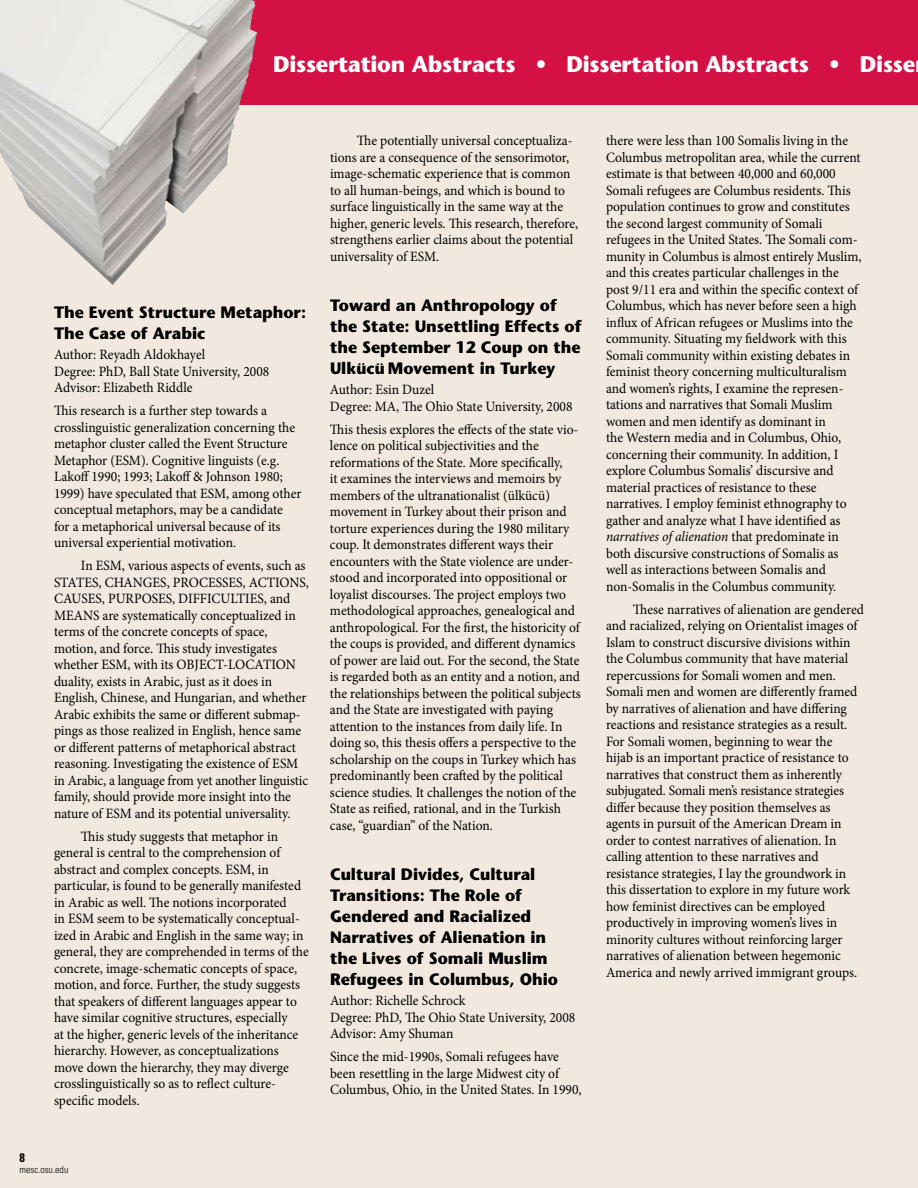
<style>
.page{position:relative;width:918px;height:1188px;background:#f1e9df}
.page>*{position:absolute;margin:0;border:0;box-sizing:border-box;transform-origin:0 0}
.t1{font:700 22.5px "Stone Sans";letter-spacing:-.01em;color:#fff}
.t2{font:700 16.5px/21px "Stone Sans";color:#000}
.t3{font:14.25px/16.5px "Minion Pro";color:#000;scale:.95 1}
.t4{font:700 condensed 12.3px "Univers";color:#000}
.t5{font:300 condensed 9.9px "Univers";color:#000}
.s1{font-style:italic}
</style>
<div class="page">
<div style="left:23px;top:0;width:895px;height:105px;background:#d31145"></div>
<img style="left:0;top:0;width:257px;height:285px">
<h1 class="t1" style="left:273px;top:50px;width:644px">Dissertation Abstracts • Dissertation Abstracts • Disse</h1>
<p class="t2" style="left:54px;top:301px;width:254px">The Event Structure Metaphor:<br>The Case of Arabic</p>
<p class="t3" style="left:54px;top:346px;width:228px">Author: Reyadh Aldokhayel<br>Degree: PhD, Ball State University, 2008<br>Advisor: Elizabeth Riddle</p>
<p class="t3" style="left:54px;top:402px;width:262px">This research is a further step towards a crosslinguistic generalization concerning the metaphor cluster called the Event Structure Metaphor (ESM). Cognitive linguists (e.g.<br>Lakoff 1990; 1993; Lakoff &amp; Johnson 1980; 1999) have speculated that ESM, among other conceptual metaphors, may be a candidate for a metaphorical universal because of its universal experiential motivation.</p>
<p class="t3" style="left:54px;top:557px;width:270px;text-indent:27px">In ESM, various aspects of events, such as STATES, CHANGES, PROCESSES, ACTIONS, CAUSES, PURPOSES, DIFFICULTIES, and MEANS are systematically conceptualized in terms of the concrete concepts of space, motion, and force. This study investigates whether ESM, with its OBJECT-LOCATION duality, exists in Arabic, just as it does in English, Chinese, and Hungarian, and whether Arabic exhibits the same or different submap&shy;pings as those realized in English, hence same or different patterns of metaphorical abstract reasoning. Investigating the existence of ESM in Arabic, a language from yet another linguistic family, should provide more insight into the nature of ESM and its potential universality.</p>
<p class="t3" style="left:54px;top:828px;width:270px;text-indent:27px">This study suggests that metaphor in general is central to the comprehension of abstract and complex concepts. ESM, in particular, is found to be generally manifested in Arabic as well. The notions incorporated<br>in ESM seem to be systematically conceptual&shy;ized in Arabic and English in the same way; in general, they are comprehended in terms of the concrete, image-schematic concepts of space, motion, and force. Further, the study suggests that speakers of different languages appear to have similar cognitive structures, especially<br>at the higher, generic levels of the inheritance hierarchy. However, as conceptualizations move down the hierarchy, they may diverge crosslinguistically so as to reflect culture&shy;specific models.</p>
<p class="t4" style="left:20px;top:1150px;width:7px">8</p>
<p class="t5" style="left:20px;top:1164px;width:50px">mesc.osu.edu</p>
<p class="t3" style="left:330px;top:133px;width:263px;text-indent:27px">The potentially universal conceptualiza&shy;tions are a consequence of the sensorimotor, image-schematic experience that is common to all human-beings, and which is bound to surface linguistically in the same way at the higher, generic levels. This research, therefore, strengthens earlier claims about the potential universality of ESM.</p>
<p class="t2" style="left:330px;top:295px;width:253px">Toward an Anthropology of the State: Unsettling Effects of the September 12 Coup on the<br>Ulkücü Movement in Turkey</p>
<p class="t3" style="left:330px;top:382px;width:257px">Author: Esin Duzel<br>Degree: MA, The Ohio State University, 2008</p>
<p class="t3" style="left:330px;top:421px;width:266px">This thesis explores the effects of the state vio&shy;lence on political subjectivities and the reformations of the State. More specifically,<br>it examines the interviews and memoirs by members of the ultranationalist (ülkücü) movement in Turkey about their prison and torture experiences during the 1980 military coup. It demonstrates different ways their encounters with the State violence are under&shy;stood and incorporated into oppositional or loyalist discourses. The project employs two methodological approaches, genealogical and anthropological. For the first, the historicity of the coups is provided, and different dynamics of power are laid out. For the second, the State is regarded both as an entity and a notion, and the relationships between the political subjects and the State are investigated with paying attention to the instances from daily life. In doing so, this thesis offers a perspective to the scholarship on the coups in Turkey which has predominantly been crafted by the political science studies. It challenges the notion of the State as reified, rational, and in the Turkish case, “guardian” of the Nation.</p>
<p class="t2" style="left:330px;top:864px;width:230px">Cultural Divides, Cultural<br>Transitions: The Role of<br>Gendered and Racialized<br>Narratives of Alienation in the Lives of Somali Muslim<br>Refugees in Columbus, Ohio</p>
<p class="t3" style="left:330px;top:993px;width:260px">Author: Richelle Schrock<br>Degree: PhD, The Ohio State University, 2008<br>Advisor: Amy Shuman</p>
<p class="t3" style="left:330px;top:1049px;width:266px">Since the mid-1990s, Somali refugees have been resettling in the large Midwest city of<br>Columbus, Ohio, in the United States. In 1990,</p>
<p class="t3" style="left:606px;top:133px;width:271px">there were less than 100 Somalis living in the Columbus metropolitan area, while the current estimate is that between 40,000 and 60,000<br>Somali refugees are Columbus residents. This population continues to grow and constitutes the second largest community of Somali refugees in the United States. The Somali com&shy;munity in Columbus is almost entirely Muslim, and this creates particular challenges in the post 9/11 era and within the specific context of Columbus, which has never before seen a high influx of African refugees or Muslims into the community. Situating my fieldwork with this Somali community within existing debates in feminist theory concerning multiculturalism and women’s rights, I examine the represen&shy;tations and narratives that Somali Muslim women and men identify as dominant in<br>the Western media and in Columbus, Ohio, concerning their community. In addition, I explore Columbus Somalis’ discursive and material practices of resistance to these narratives. I employ feminist ethnography to gather and analyze what I have identified as <span class="s1">narratives of alienation</span> that predominate in both discursive constructions of Somalis as well as interactions between Somalis and non-Somalis in the Columbus community.</p>
<p class="t3" style="left:606px;top:601px;width:273px;text-indent:27px">These narratives of alienation are gendered and racialized, relying on Orientalist images of Islam to construct discursive divisions within the Columbus community that have material repercussions for Somali women and men.<br>Somali men and women are differently framed by narratives of alienation and have differing reactions and resistance strategies as a result.<br>For Somali women, beginning to wear the<br>hijab is an important practice of resistance to narratives that construct them as inherently subjugated. Somali men’s resistance strategies differ because they position themselves as agents in pursuit of the American Dream in order to contest narratives of alienation. In calling attention to these narratives and resistance strategies, I lay the groundwork in this dissertation to explore in my future work how feminist directives can be employed productively in improving women’s lives in minority cultures without reinforcing larger narratives of alienation between hegemonic America and newly arrived immigrant groups.</p>
</div>
